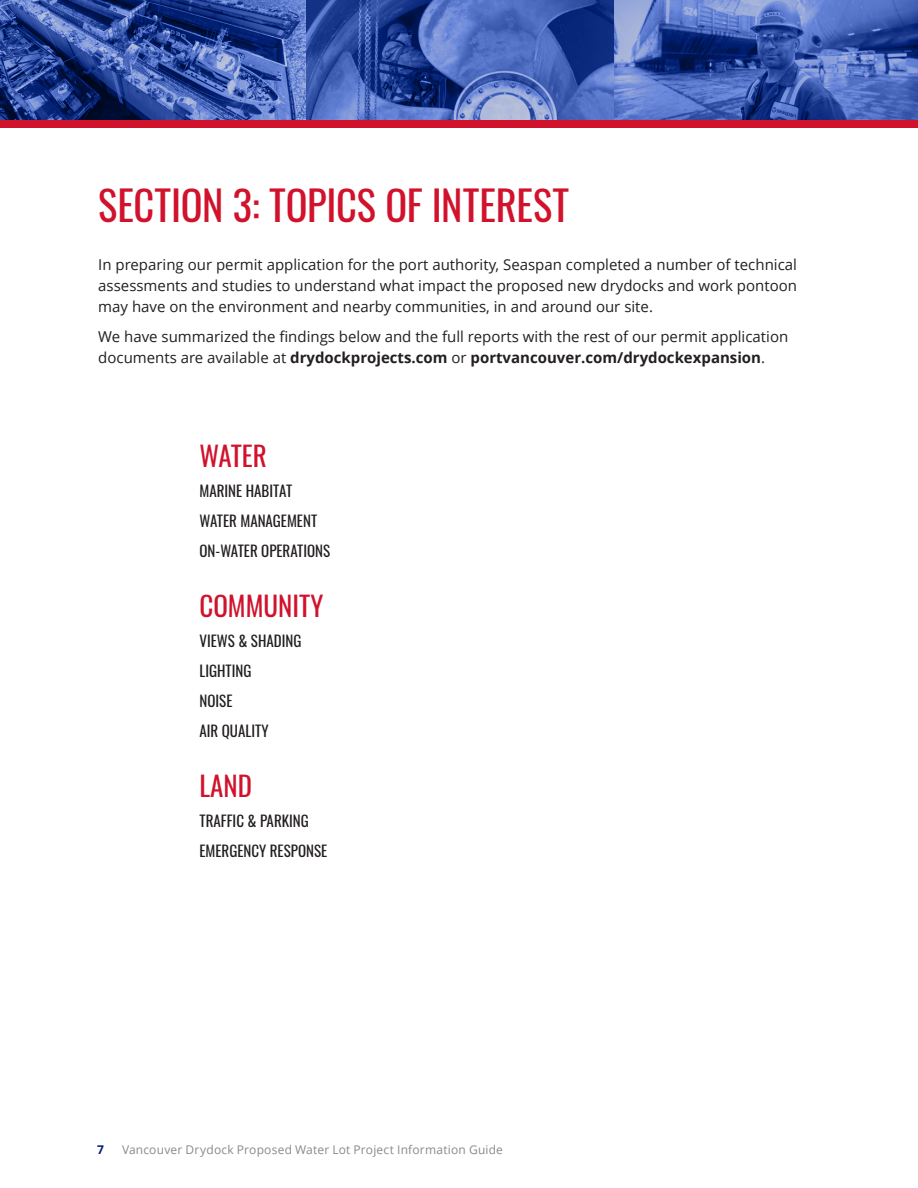
<style>
.page{position:relative;width:918px;height:1188px;background:#fff}
.page>*{position:absolute;margin:0;border:0;box-sizing:border-box;transform-origin:0 0}
.Section_Header{font:40.5px "Oswald";color:#d1122c}
.t1{font:27px "Oswald";color:#d1122c}
.t2{font:15px/21px "Open Sans";color:#231f20;text-align:justify}
.t3{font:15px "Oswald";color:#231f20}
.t4{font:12px "Open Sans";letter-spacing:.015em;color:#8a8a8e}
.t5{font:700 12px "Open Sans";color:#001e71}
.s1{font-weight:700}
</style>
<div class="page">
<svg style="left:0;top:0;width:918px;height:120px;background:#415ca8"></svg>
<div style="left:0;top:120px;width:918px;height:8px;background:#d1122c"></div>
<p class="Section_Header" style="left:98px;top:170px;width:472px">SECTION 3: TOPICS OF INTEREST</p>
<p class="t2" style="left:98px;top:254px;width:700px">In preparing our permit application for the port authority, Seaspan completed a number of technical assessments and studies to understand what impact the proposed new drydocks and work pontoon may have on the environment and nearby communities, in and around our site.</p>
<p class="t2" style="left:98px;top:326px;width:692px">We have summarized the findings below and the full reports with the rest of our permit application documents are available at <span class="s1">drydockprojects.com</span> or <span class="s1">portvancouver.com/drydockexpansion</span>.</p>
<p class="t1" style="left:200px;top:432px;width:69px">WATER</p>
<p class="t3" style="left:200px;top:478px;width:94px">MARINE HABITAT</p>
<p class="t3" style="left:200px;top:508px;width:119px">WATER MANAGEMENT</p>
<p class="t3" style="left:200px;top:538px;width:132px">ON-WATER OPERATIONS</p>
<p class="t1" style="left:200px;top:582px;width:125px">COMMUNITY</p>
<p class="t3" style="left:200px;top:628px;width:103px">VIEWS &amp; SHADING</p>
<p class="t3" style="left:200px;top:658px;width:53px">LIGHTING</p>
<p class="t3" style="left:200px;top:688px;width:34px">NOISE</p>
<p class="t3" style="left:200px;top:718px;width:71px">AIR QUALITY</p>
<p class="t1" style="left:200px;top:762px;width:54px">LAND</p>
<p class="t3" style="left:200px;top:808px;width:111px">TRAFFIC &amp; PARKING</p>
<p class="t3" style="left:200px;top:838px;width:129px">EMERGENCY RESPONSE</p>
<p class="t5" style="left:97px;top:1141px;width:8px">7</p>
<p class="t4" style="left:122px;top:1141px;width:382px">Vancouver Drydock Proposed Water Lot Project Information Guide</p>
</div>
